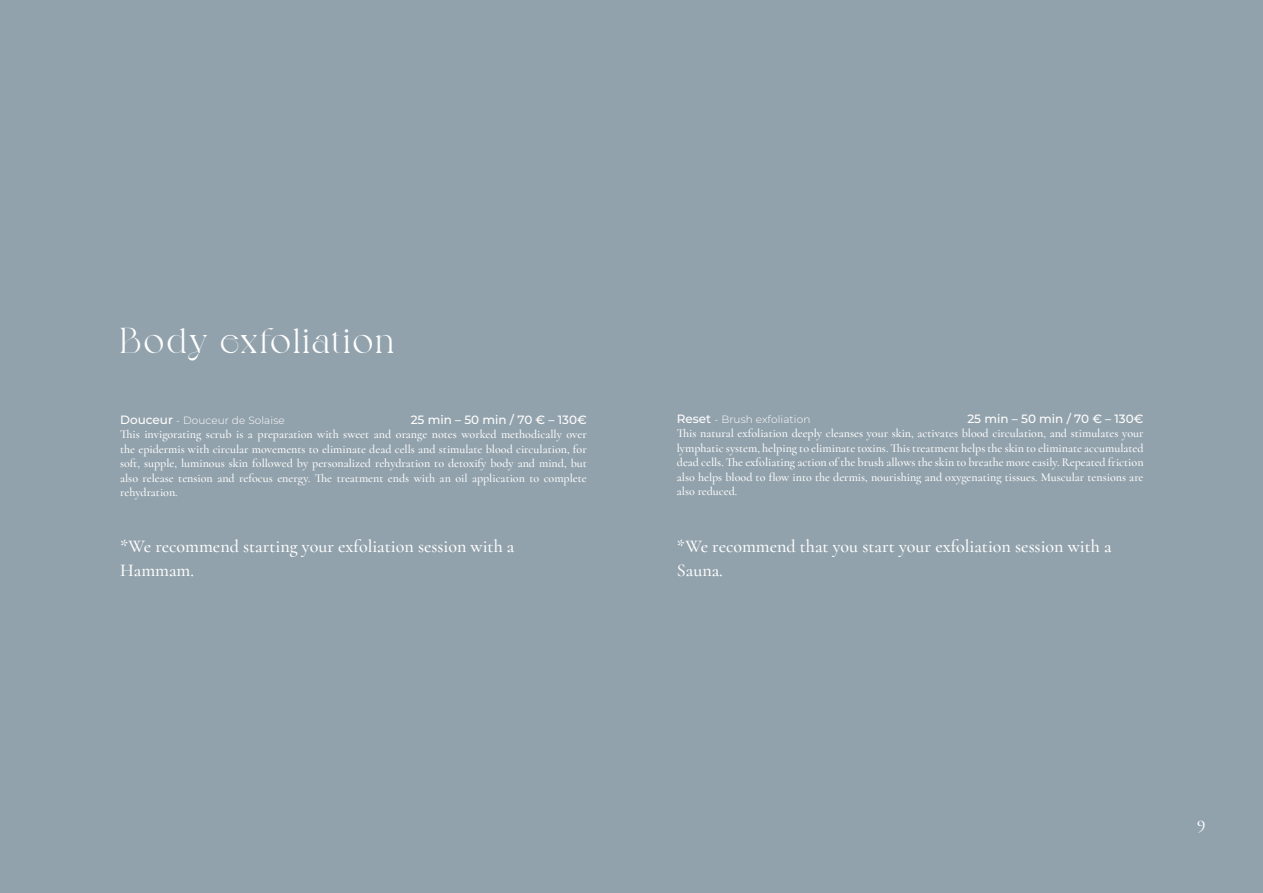
<style>
.page{position:relative;width:1263px;height:893px;background:#92a2ac}
.page>*{position:absolute;margin:0;border:0;box-sizing:border-box;transform-origin:0 0}
.t1{font:36px "Voyage";letter-spacing:.07em;color:#fff}
.t2{font:500 18px/24px "Cormorant";color:#fff}
.t3{font:500 12px/14.4px "Cormorant";color:#fff;text-align:justify}
.t4{font:500 12px "Montserrat";color:#fff}
.t5{font:300 10.5px "Montserrat";letter-spacing:.01em;color:#fff}
.s1{font-weight:500;font-size:12px}
</style>
<div class="page">
<h1 class="t1" style="left:120px;top:319px;width:275px">Body exfoliation</h1>
<p class="t5" style="left:120px;top:413px;width:166px"><span class="s1">Douceur</span> - Douceur de Solaise</p>
<p class="t4" style="left:411px;top:411px;width:178px">25 min – 50 min / 70 € – 130€</p>
<p class="t3" style="left:120px;top:427px;width:468px">This invigorating scrub is a preparation with sweet and orange notes worked methodically over the epidermis with circular movements to eliminate dead cells and stimulate blood circulation, for soft, supple, luminous skin followed by personalized rehydration to detoxify body and mind, but also release tension and refocus energy. The treatment ends with an oil application to complete rehydration.</p>
<h2 class="t2" style="left:120px;top:535px;width:396px">*We recommend starting your exfoliation session with a<br>Hammam.</h2>
<p class="t5" style="left:677px;top:412px;width:135px"><span class="s1">Reset</span> - Brush exfoliation</p>
<p class="t4" style="left:967px;top:410px;width:178px">25 min – 50 min / 70 € – 130€</p>
<p class="t3" style="left:677px;top:426px;width:468px">This natural exfoliation deeply cleanses your skin, activates blood circulation, and stimulates your lymphatic system, helping to eliminate toxins. This treatment helps the skin to eliminate accumulated dead cells. The exfoliating action of the brush allows the skin to breathe more easily. Repeated friction also helps blood to flow into the dermis, nourishing and oxygenating tissues. Muscular tensions are also reduced.</p>
<h2 class="t2" style="left:677px;top:535px;width:436px">*We recommend that you start your exfoliation session with a<br>Sauna.</h2>
<h2 class="t2" style="left:1197px;top:811px;width:10px">9</h2>
</div>
